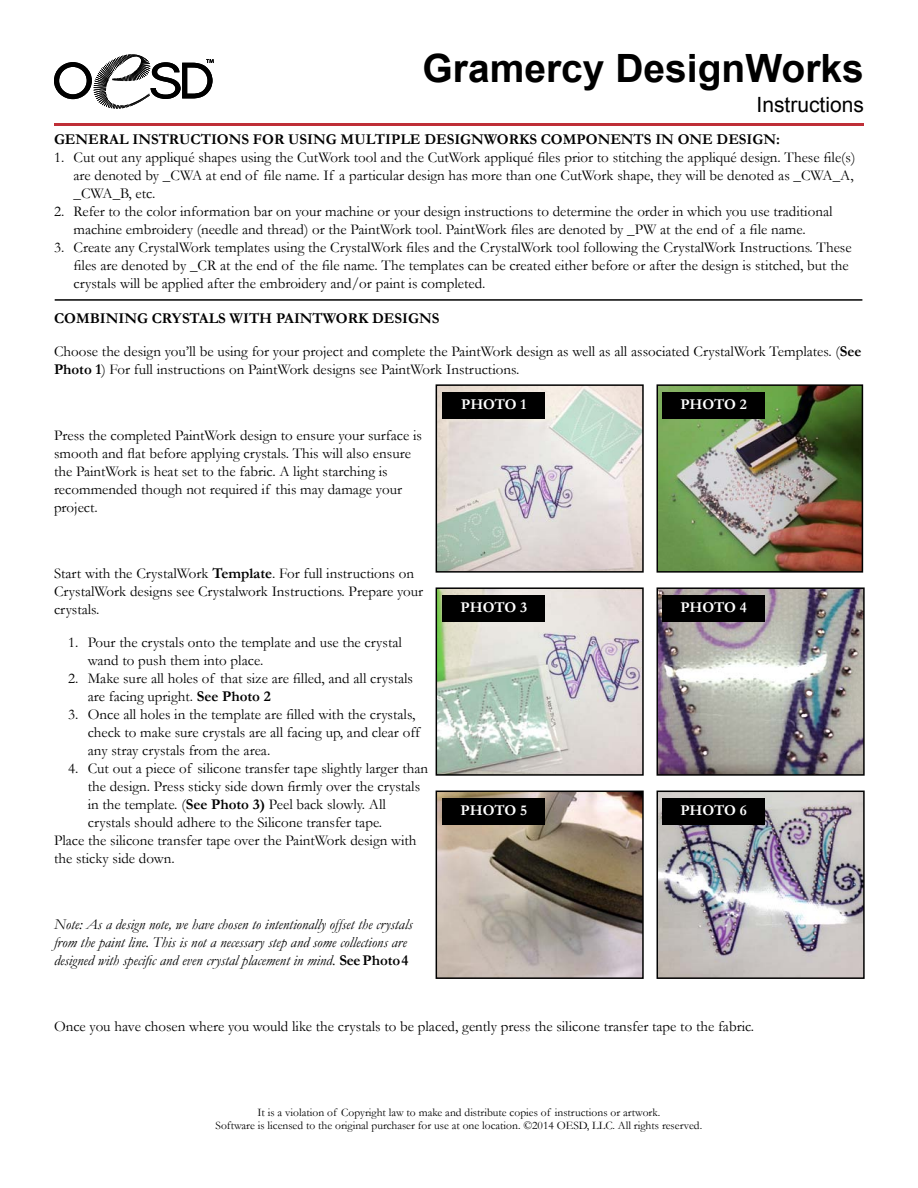
<style>
.page{position:relative;width:918px;height:1188px;background:#fff}
.page>*{position:absolute;margin:0;border:0;box-sizing:border-box;transform-origin:0 0}
.t1{font:700 39px "Arial";color:#000}
.t2{font:21px "Arial";color:#000}
.t3{font:15px/18px "Garamond";color:#000}
.t4{font:italic 15px/18px "Garamond";color:#000}
.t5{font:700 15px "Garamond";color:#000}
.t6{font:700 15px "Garamond";color:#fff}
.t7{font:11.55px/13.8px "Garamond";color:#000;text-align:center}
.s1{font-weight:700}
.s2{font-weight:700;font-style:normal}
</style>
<div class="page">
<svg style="left:54px;top:54px;width:160px;height:55px"></svg>
<hr style="left:54px;top:123px;width:810px;height:3px;background:#bf2f37">
<hr style="left:55px;top:299px;width:807px;height:2px;background:#000">
<img style="left:439px;top:387px;width:202px;height:183px">
<div style="left:436px;top:384px;width:208px;height:189px;border:2px solid #000"></div>
<img style="left:660px;top:387px;width:200px;height:183px">
<div style="left:657px;top:384px;width:206px;height:189px;border:2px solid #000"></div>
<img style="left:439px;top:590px;width:202px;height:183px">
<div style="left:436px;top:587px;width:208px;height:189px;border:2px solid #000"></div>
<img style="left:660px;top:590px;width:202px;height:183px">
<div style="left:657px;top:587px;width:208px;height:189px;border:2px solid #000"></div>
<img style="left:439px;top:794px;width:202px;height:182px">
<div style="left:436px;top:791px;width:208px;height:188px;border:2px solid #000"></div>
<img style="left:660px;top:794px;width:202px;height:182px">
<div style="left:657px;top:791px;width:208px;height:188px;border:2px solid #000"></div>
<div style="left:442px;top:392px;width:103px;height:27px;background:#000"></div>
<div style="left:662px;top:392px;width:103px;height:27px;background:#000"></div>
<div style="left:442px;top:595px;width:103px;height:27px;background:#000"></div>
<div style="left:442px;top:798px;width:103px;height:27px;background:#000"></div>
<div style="left:662px;top:595px;width:103px;height:27px;background:#000"></div>
<div style="left:662px;top:798px;width:103px;height:27px;background:#000"></div>
<h1 class="t1" style="left:423px;top:43px;width:443px">Gramercy DesignWorks</h1>
<h2 class="t2" style="left:757px;top:91px;width:109px">Instructions</h2>
<p class="t5" style="left:54px;top:129px;width:56px">GENERAL</p>
<p class="t5" style="left:132px;top:129px;width:17px">INSTRUCTI</p>
<p class="t5" style="left:217px;top:129px;width:93px">ONS FOR USING</p>
<p class="t5" style="left:341px;top:129px;width:24px">MULTIPL</p>
<p class="t5" style="left:410px;top:129px;width:47px">E DESIGN</p>
<p class="t5" style="left:484px;top:129px;width:149px">WORKS COMPONENTS</p>
<p class="t5" style="left:655px;top:129px;width:94px">IN ONE DESIGN</p>
<p class="t5" style="left:776px;top:129px;width:5px">:</p>
<p class="t3" style="left:74px;top:148px;width:784px;text-indent:-20px">1. Cut out any appliqué shapes using the CutWork tool and the CutWork appliqué files prior to stitching the appliqué design. These file(s) are denoted by _CWA at end of file name. If a particular design has more than one CutWork shape, they will be denoted as _CWA_A, _CWA_B, etc.</p>
<p class="t3" style="left:54px;top:202px;width:780px;text-align:center">2. Refer to the color information bar on your machine or your design instructions to determine the order in which you use traditional machine embroidery (needle and thread) or the PaintWork tool. PaintWork files are denoted by _PW at the end of a file name.</p>
<p class="t3" style="left:74px;top:238px;width:780px;text-indent:-20px">3. Create any CrystalWork templates using the CrystalWork files and the CrystalWork tool following the CrystalWork Instructions. These files are denoted by _CR at the end of the file name. The templates can be created either before or after the design is stitched, but the crystals will be applied after the embroidery and/or paint is completed.</p>
<p class="t5" style="left:54px;top:308px;width:34px">COMBINING</p>
<p class="t5" style="left:152px;top:308px;width:40px">CRYSTALS</p>
<p class="t5" style="left:230px;top:308px;width:12px">WITH</p>
<p class="t5" style="left:276px;top:308px;width:20px">PAINTW</p>
<p class="t5" style="left:336px;top:308px;width:69px">ORK DESIGNS</p>
<p class="t3" style="left:54px;top:342px;width:809px">Choose the design you’ll be using for your project and complete the PaintWork design as well as all associated CrystalWork Templates. (<span class="s1">SEE<br>PHOTO 1</span>) For full instructions on PaintWork designs see PaintWork Instructions.</p>
<p class="t3" style="left:54px;top:426px;width:370px">Press the completed PaintWork design to ensure your surface is smooth and flat before applying crystals. This will also ensure the PaintWork is heat set to the fabric. A light starching is recommended though not required if this may damage your project.</p>
<p class="t3" style="left:54px;top:564px;width:371px">Start with the CrystalWork <span class="s1">TEMPLATE</span>. For full instructions on<br>CrystalWork designs see Crystalwork Instructions. Prepare your crystals.</p>
<p class="t3" style="left:88px;top:633px;width:316px;text-indent:-20px">1. Pour the crystals onto the template and use the crystal wand to push them into place.</p>
<p class="t3" style="left:88px;top:669px;width:327px;text-indent:-20px">2. Make sure all holes of that size are filled, and all crystals are facing upright. <span class="s1">SEE PHOTO 2</span></p>
<p class="t3" style="left:88px;top:705px;width:334px;text-indent:-20px">3. Once all holes in the template are filled with the crystals, check to make sure crystals are all facing up, and clear off any stray crystals from the area.</p>
<p class="t3" style="left:68px;top:759px;width:361px">4. Cut out a piece of silicone transfer tape slightly larger than</p>
<p class="t3" style="left:88px;top:777px;width:334px">the design. Press sticky side down firmly over the crystals</p>
<p class="t3" style="left:88px;top:795px;width:300px">in the template. (<span class="s1">SEE PHOTO 3)</span> Peel back slowly. All</p>
<p class="t3" style="left:88px;top:813px;width:296px">crystals should adhere to the Silicone transfer tape.</p>
<p class="t3" style="left:54px;top:831px;width:364px">Place the silicone transfer tape over the PaintWork design with</p>
<p class="t3" style="left:54px;top:849px;width:122px">the sticky side down.</p>
<p class="t4" style="left:54px;top:915px;width:360px">Note: As a design note, we have chosen to intentionally offset the crystals from the paint line. This is not a necessary step and some collections are designed with specific and even crystal placement in mind. <span class="s2">SEE PHOTO 4</span></p>
<p class="t6" style="left:461px;top:394px;width:67px">PHOTO 1</p>
<p class="t6" style="left:680px;top:394px;width:68px">PHOTO 2</p>
<p class="t6" style="left:461px;top:597px;width:68px">PHOTO 3</p>
<p class="t6" style="left:461px;top:800px;width:68px">PHOTO 5</p>
<p class="t6" style="left:680px;top:597px;width:68px">PHOTO 4</p>
<p class="t6" style="left:680px;top:800px;width:68px">PHOTO 6</p>
<p class="t3" style="left:54px;top:1017px;width:702px">Once you have chosen where you would like the crystals to be placed, gently press the silicone transfer tape to the fabric.</p>
<p class="t7" style="left:216px;top:1105px;width:488px">It is a violation of Copyright law to make and distribute copies of instructions or artwork.<br>Software is licensed to the original purchaser for use at one location. ©2014 OESD, LLC. All rights reserved.</p>
</div>
